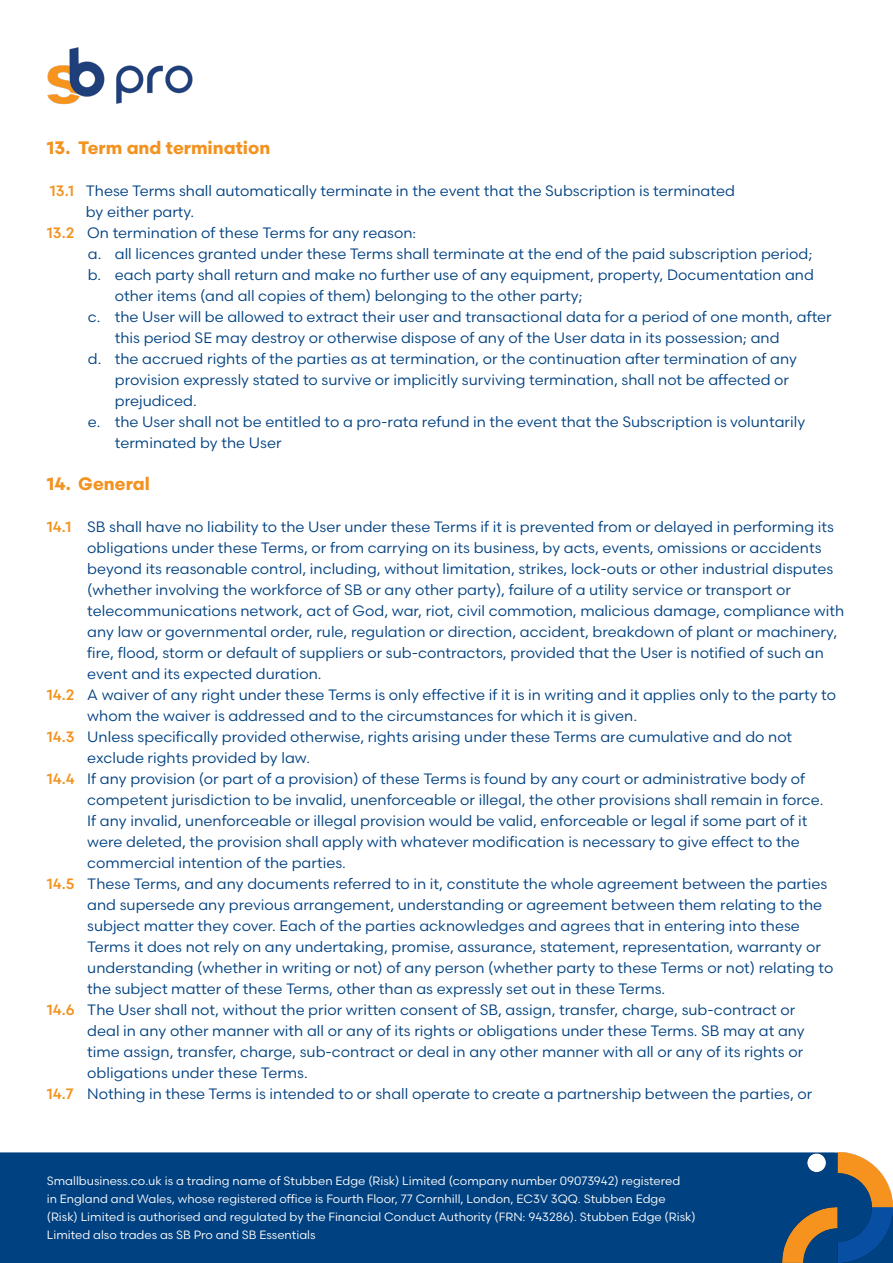
<style>
.page{position:relative;width:893px;height:1263px;background:#fff}
.page>*{position:absolute;margin:0;border:0;box-sizing:border-box;transform-origin:0 0}
.t1{font:700 18px "Scandia";color:#f3921f}
.t2{font:15px/21px "Scandia";color:#004181}
.t3{font:12px/18px "Scandia";color:#fff}
.s1{font-weight:500;color:#f3921f}
</style>
<div class="page">
<img style="left:47px;top:47px;width:146px;height:58px">
<div style="left:0;top:1152px;width:782px;height:111px;background:#004181"></div>
<img style="left:782px;top:1152px;width:111px;height:111px">
<p class="t1" style="left:47px;top:136px;width:225px">13. Term and termination</p>
<p class="t2" style="left:50px;top:180px;width:687px"><span class="s1">13.1</span> These Terms shall automatically terminate in the event that the Subscription is terminated</p>
<p class="t2" style="left:86px;top:201px;width:110px">by either party.</p>
<p class="t2" style="left:47px;top:222px;width:371px"><span class="s1">13.2</span> On termination of these Terms for any reason:</p>
<p class="t2" style="left:88px;top:243px;width:726px">a. all licences granted under these Terms shall terminate at the end of the paid subscription period;</p>
<p class="t2" style="left:115px;top:264px;width:701px;text-indent:-27px">b. each party shall return and make no further use of any equipment, property, Documentation and other items (and all copies of them) belonging to the other party;</p>
<p class="t2" style="left:115px;top:306px;width:718px;text-indent:-27px">c. the User will be allowed to extract their user and transactional data for a period of one month, after this period SE may destroy or otherwise dispose of any of the User data in its possession; and</p>
<p class="t2" style="left:115px;top:348px;width:684px;text-indent:-27px">d. the accrued rights of the parties as at termination, or the continuation after termination of any provision expressly stated to survive or implicitly surviving termination, shall not be affected or prejudiced.</p>
<p class="t2" style="left:115px;top:411px;width:692px;text-indent:-27px">e. the User shall not be entitled to a pro-rata refund in the event that the Subscription is voluntarily terminated by the User</p>
<p class="t1" style="left:47px;top:472px;width:105px">14. General</p>
<p class="t2" style="left:87px;top:516px;width:759px;text-indent:-40px"><span class="s1">14.1</span> SB shall have no liability to the User under these Terms if it is prevented from or delayed in performing its obligations under these Terms, or from carrying on its business, by acts, events, omissions or accidents beyond its reasonable control, including, without limitation, strikes, lock-outs or other industrial disputes (whether involving the workforce of SB or any other party), failure of a utility service or transport or telecommunications network, act of God, war, riot, civil commotion, malicious damage, compliance with any law or governmental order, rule, regulation or direction, accident, breakdown of plant or machinery, fire, flood, storm or default of suppliers or sub-contractors, provided that the User is notified of such an event and its expected duration.</p>
<p class="t2" style="left:87px;top:684px;width:750px;text-indent:-40px"><span class="s1">14.2</span> A waiver of any right under these Terms is only effective if it is in writing and it applies only to the party to whom the waiver is addressed and to the circumstances for which it is given.</p>
<p class="t2" style="left:87px;top:726px;width:706px;text-indent:-40px"><span class="s1">14.3</span> Unless specifically provided otherwise, rights arising under these Terms are cumulative and do not exclude rights provided by law.</p>
<p class="t2" style="left:87px;top:768px;width:738px;text-indent:-40px"><span class="s1">14.4</span> If any provision (or part of a provision) of these Terms is found by any court or administrative body of competent jurisdiction to be invalid, unenforceable or illegal, the other provisions shall remain in force.<br>If any invalid, unenforceable or illegal provision would be valid, enforceable or legal if some part of it were deleted, the provision shall apply with whatever modification is necessary to give effect to the commercial intention of the parties.</p>
<p class="t2" style="left:87px;top:873px;width:748px;text-indent:-40px"><span class="s1">14.5</span> These Terms, and any documents referred to in it, constitute the whole agreement between the parties and supersede any previous arrangement, understanding or agreement between them relating to the subject matter they cover. Each of the parties acknowledges and agrees that in entering into these Terms it does not rely on any undertaking, promise, assurance, statement, representation, warranty or understanding (whether in writing or not) of any person (whether party to these Terms or not) relating to the subject matter of these Terms, other than as expressly set out in these Terms.</p>
<p class="t2" style="left:87px;top:999px;width:719px;text-indent:-40px"><span class="s1">14.6</span> The User shall not, without the prior written consent of SB, assign, transfer, charge, sub-contract or deal in any other manner with all or any of its rights or obligations under these Terms. SB may at any time assign, transfer, charge, sub-contract or deal in any other manner with all or any of its rights or obligations under these Terms.</p>
<p class="t2" style="left:47px;top:1083px;width:767px"><span class="s1">14.7</span> Nothing in these Terms is intended to or shall operate to create a partnership between the parties, or</p>
<p class="t3" style="left:47px;top:1171px;width:650px">Smallbusiness.co.uk is a trading name of Stubben Edge (Risk) Limited (company number 09073942) registered<br>in England and Wales, whose registered office is Fourth Floor, 77 Cornhill, London, EC3V 3QQ. Stubben Edge (Risk) Limited is authorised and regulated by the Financial Conduct Authority (FRN: 943286). Stubben Edge (Risk)<br>Limited also trades as SB Pro and SB Essentials</p>
</div>
